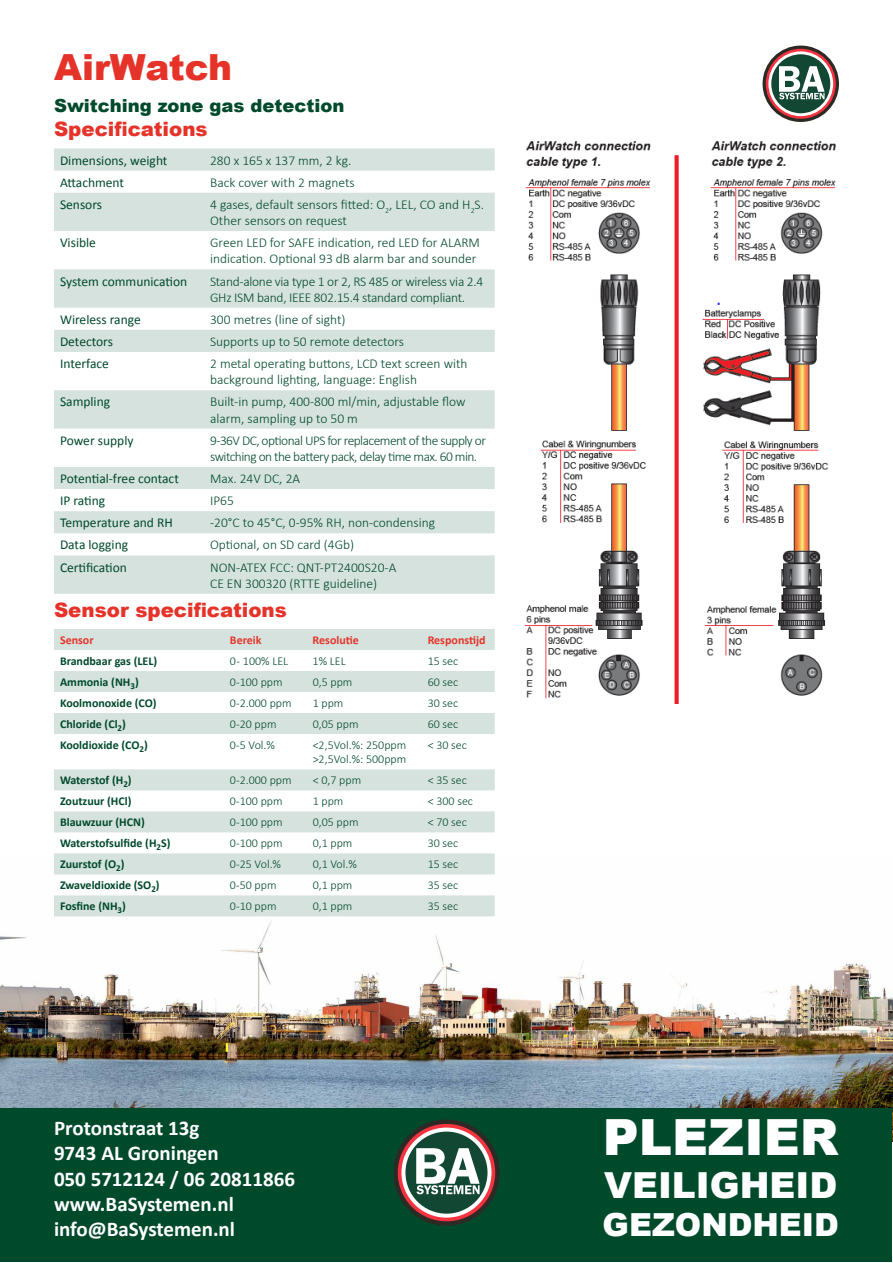
<style>
.page{position:relative;width:893px;height:1263px;background:#fff}
.page>*{position:absolute;margin:0;border:0;box-sizing:border-box;transform-origin:0 0}
.t1{font:900 49.95px "Arial";color:#fff}
.t2{font:900 36px "Arial";color:#e63329}
.t3{font:900 35.85px "Arial";color:#fff}
.t4{font:900 31.8px "Arial";color:#fff}
.t5{font:700 21px/25.2px "Calibri";color:#fff}
.t6{font:900 19.8px "Arial";color:#e63329}
.t7{font:900 18px "Arial";color:#004a2c}
.t8{font:300 13.5px/16.2px "Calibri";color:#004a2c}
.t9{font:13.5px "Calibri";color:#004a2c}
.t10{font:300 13.5px/16.2px "Calibri";letter-spacing:-.04em;color:#004a2c}
.t11{font:300 13.5px/16.2px "Calibri";letter-spacing:-.02em;color:#004a2c}
.t12{font:300 12px/14.4px "Calibri";color:#004a2c}
.t13{font:700 12px "Calibri";color:#004a2c}
.t14{font:700 12px "Calibri";color:#e63329}
</style>
<div class="page">
<img style="left:0;top:916px;width:893px;height:225px">
<svg style="left:54px;top:148px;width:441px;height:23px;background:#d7e3de"></svg>
<svg style="left:54px;top:193px;width:441px;height:401px;fill:#d6e2dd"></svg>
<svg style="left:763px;top:46px;width:76px;height:76px"></svg>
<svg style="left:766px;top:49px;width:70px;height:70px"></svg>
<svg style="left:768px;top:51px;width:65px;height:65px"></svg>
<div style="left:771px;top:54px;width:59px;height:59px;background:#124734;border-radius:50%"></div>
<svg style="left:779px;top:66px;width:46px;height:33px"></svg>
<div style="left:0;top:1108px;width:891px;height:154px;background:#004a2c"></div>
<svg style="left:393px;top:1119px;width:107px;height:107px;background:#312c27"></svg>
<svg style="left:398px;top:1124px;width:97px;height:97px"></svg>
<svg style="left:401px;top:1127px;width:90px;height:91px"></svg>
<div style="left:405px;top:1131px;width:82px;height:83px;background:#124734;border-radius:50%"></div>
<svg style="left:416px;top:1148px;width:64px;height:46px"></svg>
<svg style="left:54px;top:629px;width:441px;height:287px"></svg>
<img style="left:524px;top:141px;width:312px;height:562px">
<h2 class="t2" style="left:54px;top:41px;width:180px">AirWatch</h2>
<h3 class="t7" style="left:54px;top:93px;width:292px">Switching zone gas detection</h3>
<h3 class="t6" style="left:54px;top:115px;width:155px">Specifications</h3>
<p class="t9" style="left:60px;top:152px;width:109px">Dimensions, weight</p>
<p class="t8" style="left:210px;top:152px;width:143px">280 x 165 x 137 mm, 2 kg.</p>
<p class="t9" style="left:60px;top:174px;width:66px">Attachment</p>
<p class="t8" style="left:210px;top:174px;width:146px">Back cover with 2 magnets</p>
<p class="t9" style="left:60px;top:196px;width:44px">Sensors</p>
<p class="t8" style="left:210px;top:196px;width:275px">4 gases, default sensors fitted: O<sub>2</sub>, LEL, CO and H<sub>2</sub>S.<br>Other sensors on request</p>
<p class="t9" style="left:60px;top:234px;width:38px">Visible</p>
<p class="t8" style="left:210px;top:234px;width:271px">Green LED for SAFE indication, red LED for ALARM indication. Optional 93 dB alarm bar and sounder</p>
<p class="t9" style="left:60px;top:272px;width:129px">System communication</p>
<p class="t11" style="left:210px;top:273px;width:275px">Stand-alone via type 1 or 2, RS 485 or wireless via 2.4<br>GHz ISM band, IEEE 802.15.4 standard compliant.</p>
<p class="t9" style="left:60px;top:311px;width:82px">Wireless range</p>
<p class="t8" style="left:210px;top:311px;width:137px">300 metres (line of sight)</p>
<p class="t9" style="left:60px;top:333px;width:55px">Detectors</p>
<p class="t8" style="left:210px;top:333px;width:195px">Supports up to 50 remote detectors</p>
<p class="t9" style="left:60px;top:355px;width:50px">Interface</p>
<p class="t8" style="left:210px;top:355px;width:259px">2 metal operating buttons, LCD text screen with background lighting, language: English</p>
<p class="t9" style="left:60px;top:393px;width:52px">Sampling</p>
<p class="t8" style="left:210px;top:394px;width:257px">Built-in pump, 400-800 ml/min, adjustable flow alarm, sampling up to 50 m</p>
<p class="t9" style="left:60px;top:432px;width:75px">Power supply</p>
<p class="t10" style="left:210px;top:432px;width:277px">9-36V DC, optional UPS for replacement of the supply or switching on the battery pack, delay time max. 60 min.</p>
<p class="t9" style="left:60px;top:470px;width:120px">Potential-free contact</p>
<p class="t8" style="left:210px;top:470px;width:92px">Max. 24V DC, 2A</p>
<p class="t9" style="left:60px;top:492px;width:47px">IP rating</p>
<p class="t8" style="left:210px;top:492px;width:25px">IP65</p>
<p class="t9" style="left:60px;top:514px;width:114px">Temperature and RH</p>
<p class="t8" style="left:210px;top:515px;width:227px">-20°C to 45°C, 0-95% RH, non-condensing</p>
<p class="t9" style="left:60px;top:536px;width:70px">Data logging</p>
<p class="t8" style="left:210px;top:537px;width:146px">Optional, on SD card (4Gb)</p>
<p class="t9" style="left:60px;top:559px;width:68px">Certification</p>
<p class="t8" style="left:210px;top:559px;width:188px">NON-ATEX FCC: QNT-PT2400S20-A<br>CE EN 300320 (RTTE guideline)</p>
<h3 class="t6" style="left:54px;top:595px;width:234px">Sensor specifications</h3>
<p class="t14" style="left:60px;top:632px;width:35px">Sensor</p>
<p class="t14" style="left:230px;top:632px;width:33px">Bereik</p>
<p class="t14" style="left:313px;top:632px;width:48px">Resolutie</p>
<p class="t14" style="left:428px;top:632px;width:59px">Responstijd</p>
<p class="t13" style="left:60px;top:653px;width:99px">Brandbaar gas (LEL)</p>
<p class="t12" style="left:230px;top:654px;width:60px">0 - 100% LEL</p>
<p class="t12" style="left:313px;top:654px;width:35px">1% LEL</p>
<p class="t12" style="left:428px;top:654px;width:32px">15 sec</p>
<p class="t13" style="left:60px;top:674px;width:80px">Ammonia (NH<sub>3</sub>)</p>
<p class="t12" style="left:230px;top:675px;width:54px">0-100 ppm</p>
<p class="t12" style="left:313px;top:675px;width:41px">0,5 ppm</p>
<p class="t12" style="left:428px;top:675px;width:32px">60 sec</p>
<p class="t13" style="left:60px;top:695px;width:98px">Koolmonoxide (CO)</p>
<p class="t12" style="left:230px;top:696px;width:63px">0-2.000 ppm</p>
<p class="t12" style="left:313px;top:696px;width:32px">1 ppm</p>
<p class="t12" style="left:428px;top:696px;width:32px">30 sec</p>
<p class="t13" style="left:60px;top:716px;width:67px">Chloride (Cl<sub>2</sub>)</p>
<p class="t12" style="left:230px;top:717px;width:48px">0-20 ppm</p>
<p class="t12" style="left:313px;top:717px;width:47px">0,05 ppm</p>
<p class="t12" style="left:428px;top:717px;width:32px">60 sec</p>
<p class="t13" style="left:60px;top:737px;width:89px">Kooldioxide (CO<sub>2</sub>)</p>
<p class="t12" style="left:230px;top:738px;width:47px">0-5 Vol.%</p>
<p class="t12" style="left:313px;top:738px;width:95px">&lt;2,5Vol.%: 250ppm &gt;2,5Vol.%: 500ppm</p>
<p class="t12" style="left:428px;top:738px;width:41px">&lt; 30 sec</p>
<p class="t13" style="left:60px;top:773px;width:73px">Waterstof (H<sub>2</sub>)</p>
<p class="t12" style="left:230px;top:773px;width:63px">0-2.000 ppm</p>
<p class="t12" style="left:313px;top:773px;width:50px">&lt; 0,7 ppm</p>
<p class="t12" style="left:428px;top:773px;width:41px">&lt; 35 sec</p>
<p class="t13" style="left:60px;top:794px;width:73px">Zoutzuur (HCl)</p>
<p class="t12" style="left:230px;top:794px;width:54px">0-100 ppm</p>
<p class="t12" style="left:313px;top:794px;width:32px">1 ppm</p>
<p class="t12" style="left:428px;top:794px;width:47px">&lt; 300 sec</p>
<p class="t13" style="left:60px;top:815px;width:86px">Blauwzuur (HCN)</p>
<p class="t12" style="left:230px;top:815px;width:54px">0-100 ppm</p>
<p class="t12" style="left:313px;top:815px;width:47px">0,05 ppm</p>
<p class="t12" style="left:428px;top:815px;width:41px">&lt; 70 sec</p>
<p class="t13" style="left:60px;top:836px;width:112px">Waterstofsulfide (H<sub>2</sub>S)</p>
<p class="t12" style="left:230px;top:836px;width:54px">0-100 ppm</p>
<p class="t12" style="left:313px;top:836px;width:41px">0,1 ppm</p>
<p class="t12" style="left:428px;top:836px;width:32px">30 sec</p>
<p class="t13" style="left:60px;top:857px;width:66px">Zuurstof (O<sub>2</sub>)</p>
<p class="t12" style="left:230px;top:857px;width:53px">0-25 Vol.%</p>
<p class="t12" style="left:313px;top:857px;width:46px">0,1 Vol.%</p>
<p class="t12" style="left:428px;top:857px;width:32px">15 sec</p>
<p class="t13" style="left:60px;top:878px;width:101px">Zwaveldioxide (SO<sub>2</sub>)</p>
<p class="t12" style="left:230px;top:878px;width:48px">0-50 ppm</p>
<p class="t12" style="left:313px;top:878px;width:41px">0,1 ppm</p>
<p class="t12" style="left:428px;top:878px;width:32px">35 sec</p>
<p class="t13" style="left:60px;top:899px;width:67px">Fosfine (NH<sub>3</sub>)</p>
<p class="t12" style="left:230px;top:899px;width:48px">0-10 ppm</p>
<p class="t12" style="left:313px;top:899px;width:41px">0,1 ppm</p>
<p class="t12" style="left:428px;top:899px;width:32px">35 sec</p>
<h3 class="t5" style="left:54px;top:1115px;width:242px">Protonstraat 13g<br>9743 AL Groningen<br>050 5712124 / 06 20811866 www.BaSystemen.nl info@BaSystemen.nl</h3>
<h1 class="t1" style="left:603px;top:1101px;width:237px">PLEZIER</h1>
<h3 class="t3" style="left:604px;top:1159px;width:235px">VEILIGHEID</h3>
<h3 class="t4" style="left:603px;top:1202px;width:238px">GEZONDHEID</h3>
</div>
